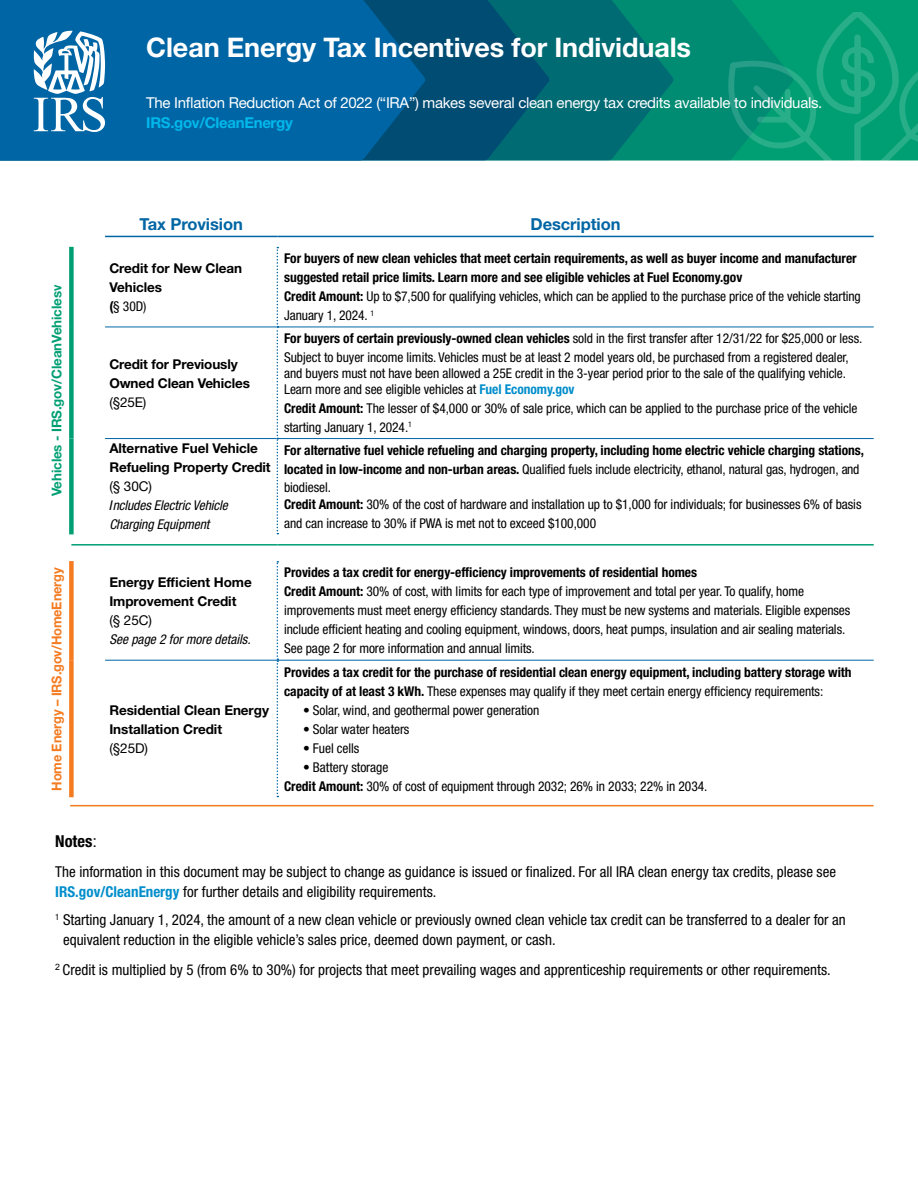
<style>
.page{position:relative;width:918px;height:1188px;background:#fff}
.page>*{position:absolute;margin:0;border:0;box-sizing:border-box;transform-origin:0 0}
.t1{font:700 27px "Helvetica Neue LT Std";letter-spacing:-.005em;color:#fff}
.t2{font:700 16.5px "Helvetica Neue LT Std";letter-spacing:-.005em;color:#0065a4}
.t3{font:700 condensed 16.5px "Helvetica Neue LT Std";color:#000}
.t4{font:condensed 15px/19.5px "Helvetica Neue LT Std";color:#000}
.t5{font:15px "Helvetica Neue LT Std";letter-spacing:-.02em;color:#fff}
.t6{font:700 15px "Helvetica Neue LT Std";letter-spacing:-.02em;color:#01b8ec}
.body_table{font:condensed 13.5px/18px "Helvetica Neue LT Std";letter-spacing:-.005em;color:#000}
.body_table-2{font:700 condensed 13.5px "Helvetica Neue LT Std";letter-spacing:-.005em;color:#000}
.body_table_col_1{font:700 13.5px "Helvetica Neue LT Std";letter-spacing:-.005em;color:#000}
.body_table_col_1-2{font:italic condensed 13.5px "Helvetica Neue LT Std";letter-spacing:-.005em;color:#000}
.h3_categories{font:700 13.5px "Helvetica Neue LT Std";letter-spacing:-.01em;color:#009f73}
.h3_categories-2{font:700 13.5px "Helvetica Neue LT Std";letter-spacing:-.01em;color:#f47b20;scale:.95 1}
.body_table_col_1-3{font:13.5px "Helvetica Neue LT Std";letter-spacing:-.005em;color:#000}
.body_table_col_1-4{font:condensed 13.5px "Helvetica Neue LT Std";color:#000}
.s1{font-weight:700;font-stretch:normal}
.s2{font-stretch:normal}
.s3{font-weight:700}
.s4{font-weight:700;color:#008ecb}
.s5{font-family:"Arial";font-weight:400;font-stretch:normal}
</style>
<div class="page">
<svg style="left:425px;top:0;width:493px;height:160px;background:#006d73"></svg>
<hr style="left:277px;top:236px;width:597px;height:1px;background:#0065a4">
<hr style="left:105px;top:236px;width:172px;height:1px;background:#0065a4">
<div style="left:69px;top:561px;width:5px;height:99px;background:#f47b20"></div>
<div style="left:69px;top:660px;width:5px;height:137px;background:#f47b20"></div>
<hr style="left:105px;top:327px;width:172px;height:1px;background:#0065a4">
<hr style="left:105px;top:438px;width:172px;height:1px;background:#0065a4">
<hr style="left:105px;top:660px;width:172px;height:1px;background:#0065a4">
<hr style="left:278px;top:327px;width:596px;height:1px;background:#0065a4">
<hr style="left:278px;top:438px;width:596px;height:1px;background:#0065a4">
<svg style="left:277px;top:247px;width:1px;height:287px"></svg>
<svg style="left:277px;top:561px;width:1px;height:236px"></svg>
<hr style="left:71px;top:544px;width:34px;height:2px;background:#009f73">
<hr style="left:105px;top:544px;width:172px;height:2px;background:#009f73">
<hr style="left:277px;top:544px;width:597px;height:2px;background:#009f73">
<hr style="left:277px;top:660px;width:597px;height:1px;background:#0065a4">
<div style="left:69px;top:247px;width:5px;height:80px;background:#009f73"></div>
<div style="left:69px;top:327px;width:5px;height:112px;background:#009f73"></div>
<div style="left:69px;top:439px;width:5px;height:95px;background:#009f73"></div>
<svg style="left:0;top:0;width:425px;height:160px;background:#0063a0"></svg>
<svg style="left:33px;top:30px;width:72px;height:102px"></svg>
<svg style="left:725px;top:13px;width:193px;height:148px;background:#099e78"></svg>
<hr style="left:70px;top:805px;width:804px;height:1px;background:#f47b20">
<p class="t1" style="left:146px;top:30px;width:546px">Clean Energy Tax Incentives for Individuals</p>
<p class="t5" style="left:146px;top:94px;width:678px">The Inflation Reduction Act of 2022 (“IRA”) makes several clean energy tax credits available to individuals.</p>
<p class="t6" style="left:146px;top:114px;width:148px">IRS.gov/CleanEnergy</p>
<h3 class="h3_categories" style="left:48px;top:496px;width:213px;rotate:-90deg">Vehicles - IRS.gov/CleanVehiclesv</h3>
<p class="t2" style="left:140px;top:214px;width:105px">Tax Provision</p>
<p class="t2" style="left:531px;top:214px;width:91px">Description</p>
<p class="body_table_col_1" style="left:109px;top:260px;width:134px">Credit for New Clean</p>
<p class="body_table_col_1" style="left:109px;top:279px;width:54px">Vehicles</p>
<p class="body_table_col_1-4" style="left:109px;top:298px;width:39px"><span class="s1">(</span>§ 30D)</p>
<p class="body_table_col_1" style="left:109px;top:355px;width:130px">Credit for Previously</p>
<p class="body_table_col_1" style="left:109px;top:374px;width:142px">Owned Clean Vehicles</p>
<p class="body_table_col_1-3" style="left:109px;top:394px;width:39px">(§25E)</p>
<p class="body_table_col_1" style="left:109px;top:440px;width:150px">Alternative Fuel Vehicle</p>
<p class="body_table_col_1" style="left:109px;top:459px;width:163px">Refueling Property Credit</p>
<p class="body_table_col_1-3" style="left:109px;top:478px;width:44px">(§ 30C)</p>
<p class="body_table_col_1-2" style="left:109px;top:498px;width:120px"><span class="s2">I</span>ncludes Electric Vehicle</p>
<p class="body_table_col_1-2" style="left:109px;top:517px;width:102px">Charging Equipment</p>
<p class="body_table-2" style="left:284px;top:250px;width:574px">For buyers of new clean vehicles that meet certain requirements, as well as buyer income and manufacturer</p>
<p class="body_table-2" style="left:284px;top:269px;width:460px">suggested retail price limits. Learn more and see eligible vehicles at Fuel Economy.gov</p>
<p class="body_table" style="left:284px;top:287px;width:578px"><span class="s3">Credit Amount:</span> Up to $7,500 for qualifying vehicles, which can be applied to the purchase price of the vehicle starting</p>
<p class="body_table" style="left:284px;top:306px;width:92px">January 1, 2024. <sup>1</sup></p>
<p class="body_table" style="left:284px;top:329px;width:580px"><span class="s3">For buyers of certain previously-owned clean vehicles</span> sold in the first transfer after 12/31/22 for $25,000 or less.</p>
<p class="body_table" style="left:284px;top:350px;width:566px;line-height:15.8px">Subject to buyer income limits. Vehicles must be at least 2 model years old, be purchased from a registered dealer, and buyers must not have been allowed a 25E credit in the 3-year period prior to the sale of the qualifying vehicle.<br>Learn more and see eligible vehicles at <span class="s4">Fuel Economy.gov</span></p>
<p class="body_table" style="left:284px;top:399px;width:575px"><span class="s3">Credit Amount:</span> The lesser of $4,000 or 30% of sale price, which can be applied to the purchase price of the vehicle</p>
<p class="body_table" style="left:284px;top:418px;width:129px">starting January 1, 2024.<sup>1</sup></p>
<p class="body_table" style="left:284px;top:441px;width:581px"><span class="s3">For alternative fuel vehicle refueling and charging property, including home electric vehicle charging stations, located in low-income and non-urban areas.</span> Qualified fuels include electricity, ethanol, natural gas, hydrogen, and biodiesel.<br><span class="s3">Credit Amount:</span> 30% of the cost of hardware and installation up to $1,000 for individuals; for businesses 6% of basis</p>
<p class="body_table" style="left:284px;top:514px;width:314px">and can increase to 30% if PWA is met not to exceed $100,000</p>
<h3 class="h3_categories-2" style="left:48px;top:791px;width:237px;rotate:-90deg">Home Energy – IRS.gov/HomeEnergy</h3>
<p class="body_table_col_1" style="left:109px;top:574px;width:144px">Energy Efficient Home</p>
<p class="body_table_col_1" style="left:109px;top:593px;width:129px">Improvement Credit</p>
<p class="body_table_col_1-3" style="left:109px;top:612px;width:44px">(§ 25C)</p>
<p class="body_table_col_1-2" style="left:109px;top:631px;width:143px">See page 2 for more details.</p>
<p class="body_table_col_1" style="left:109px;top:701px;width:161px">Residential Clean Energy</p>
<p class="body_table_col_1" style="left:109px;top:720px;width:114px">Installation Credit</p>
<p class="body_table_col_1-3" style="left:109px;top:740px;width:40px">(§25D)</p>
<p class="body_table-2" style="left:284px;top:565px;width:415px">Provides a tax credit for energy-efficiency improvements of residential homes</p>
<p class="body_table" style="left:284px;top:583px;width:521px"><span class="s3">Credit Amount:</span> 30% of cost, with limits for each type of improvement and total per year. To qualify, home</p>
<p class="body_table" style="left:284px;top:602px;width:568px">improvements must meet energy efficiency standards. They must be new systems and materials. Eligible expenses</p>
<p class="body_table" style="left:284px;top:621px;width:563px">include efficient heating and cooling equipment, windows, doors, heat pumps, insulation and air sealing materials.</p>
<p class="body_table" style="left:284px;top:640px;width:252px">See page 2 for more information and annual limits.</p>
<p class="body_table-2" style="left:284px;top:664px;width:569px">Provides a tax credit for the purchase of residential clean energy equipment, including battery storage with</p>
<p class="body_table" style="left:284px;top:682px;width:541px"><span class="s3">capacity of at least 3 kWh.</span> These expenses may qualify if they meet certain energy efficiency requirements:</p>
<p class="body_table" style="left:303px;top:701px;width:238px">• Solar, wind, and geothermal power generation</p>
<p class="body_table" style="left:303px;top:720px;width:108px">• Solar water heaters</p>
<p class="body_table" style="left:303px;top:739px;width:58px">• Fuel cells</p>
<p class="body_table" style="left:303px;top:758px;width:87px">• Battery storage</p>
<p class="body_table" style="left:284px;top:777px;width:425px"><span class="s3">Credit Amount:</span> 30% of cost of equipment through 2032; 26% in 2033; 22% in 2034.</p>
<p class="t3" style="left:55px;top:831px;width:43px">Notes<span class="s5">:</span></p>
<p class="t4" style="left:55px;top:862px;width:782px">The information in this document may be subject to change as guidance is issued or finalized. For all IRA clean energy tax credits, please see<br><span class="s4">IRS.gov/CleanEnergy</span> for further details and eligibility requirements.</p>
<p class="t4" style="left:63px;top:910px;width:784px;text-indent:-8px"><sup>1</sup> Starting January 1, 2024, the amount of a new clean vehicle or previously owned clean vehicle tax credit can be transferred to a dealer for an equivalent reduction in the eligible vehicle’s sales price, deemed down payment, or cash.</p>
<p class="t4" style="left:55px;top:960px;width:777px"><sup>2</sup> Credit is multiplied by 5 (from 6% to 30%) for projects that meet prevailing wages and apprenticeship requirements or other requirements.</p>
</div>
